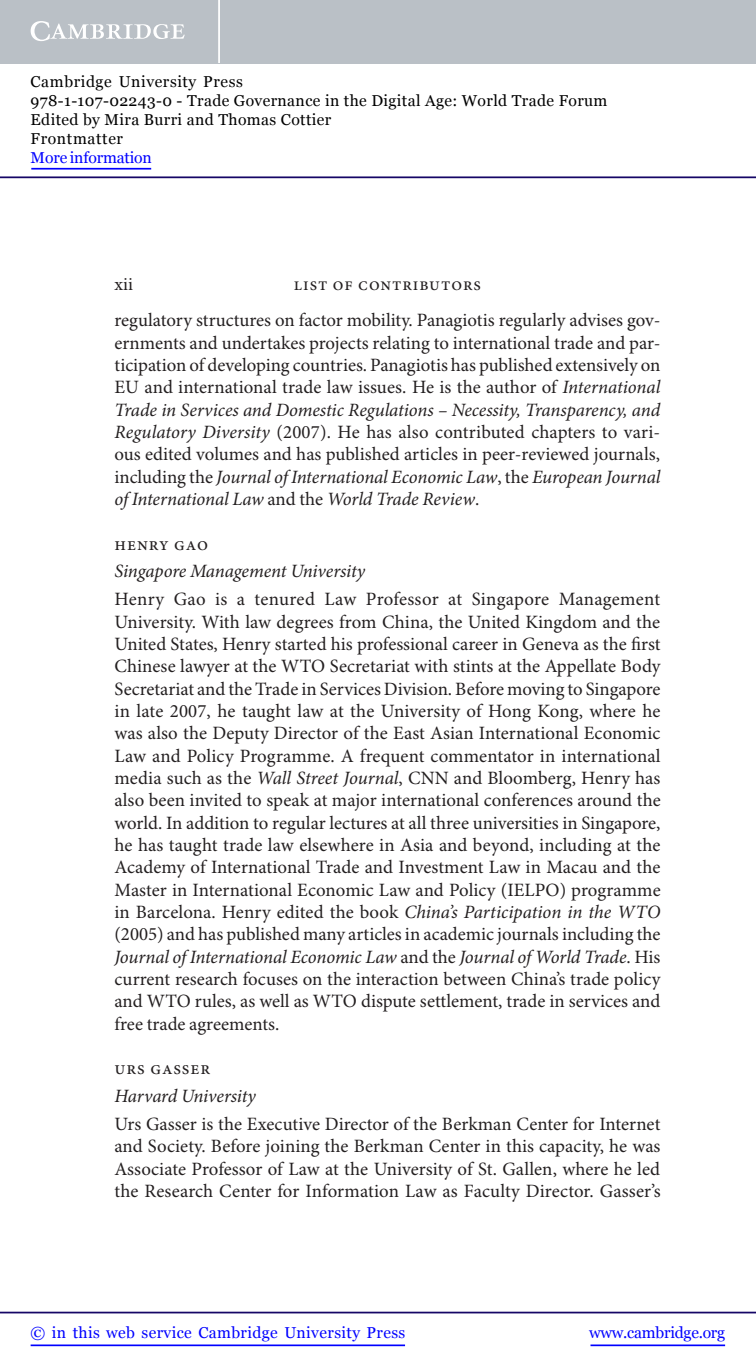
<style>
.page{position:relative;width:756px;height:1371px;background:#fff}
.page>*{position:absolute;margin:0;border:0;box-sizing:border-box;transform-origin:0 0}
.t1{font:18.9px/22.2px "Minion Pro";letter-spacing:.015em;color:#231f20;text-align:justify}
.t2{font:18.9px/27.8px "Minion Pro";letter-spacing:.035em;color:#231f20}
.t3{font:18.9px/27.8px "Minion Pro";letter-spacing:.045em;color:#231f20}
.t4{font:18.38px "Minion Pro";letter-spacing:.05em;color:#231f20}
.t5{font:15.75px/18.9px "Georgia";letter-spacing:.025em;color:#000}
.t6{font:15.75px "Georgia";letter-spacing:.025em;color:#00f}
.t7{font:15.75px "Georgia";letter-spacing:-.015em;color:#00f}
.t8{font:15.75px "Georgia";letter-spacing:-.01em;color:#00f}
.s1{font-style:italic}
</style>
<div class="page">
<hr style="left:591px;top:1344px;width:134px;height:1px;background:#00f">
<hr style="left:0;top:1311px;width:756px;height:2px;background:#150666">
<hr style="left:31px;top:1344px;width:374px;height:1px;background:#00f">
<div style="left:0;top:0;width:756px;height:63px;background:#bac0c6"></div>
<svg style="left:31px;top:21px;width:154px;height:20px"></svg>
<hr style="left:218px;top:0;width:2px;height:63px;background:#fff">
<hr style="left:0;top:176px;width:756px;height:2px;background:#150666">
<hr style="left:31px;top:168px;width:120px;height:1px;background:#00f">
<p class="t5" style="left:31px;top:72px;width:578px">Cambridge University Press<br>978-1-107-02243-0 - Trade Governance in the Digital Age: World Trade Forum Edited by Mira Burri and Thomas Cottier<br>Frontmatter</p>
<p class="t8" style="left:31px;top:148px;width:123px">More information</p>
<p class="t4" style="left:115px;top:273px;width:20px">xii</p>
<p class="t4" style="left:294px;top:273px;width:189px">List of contributors</p>
<p class="t1" style="left:114px;top:310px;width:548px">regulatory structures on factor mobility. Panagiotis regularly advises gov&shy;ernments and undertakes projects relating to international trade and par&shy;ticipation of developing countries. Panagiotis has published extensively on EU and international trade law issues. He is the author of <span class="s1">International Trade in Services and Domestic Regulations – Necessity, Transparency, and Regulatory Diversity</span> (2007). He has also contributed chapters to vari&shy;ous edited volumes and has published articles in peer-reviewed journals, including the <span class="s1">Journal of International Economic Law</span>, the <span class="s1">European Journal of International Law</span> and the <span class="s1">World Trade Review</span>.</p>
<p class="t2" style="left:114px;top:530px;width:547px">Henry Gao<br><span class="s1">Singapore Management University<br></span>Henry Gao is a tenured Law Professor at Singapore Management</p>
<p class="t1" style="left:114px;top:611px;width:548px">University. With law degrees from China, the United Kingdom and the United States, Henry started his professional career in Geneva as the first Chinese lawyer at the WTO Secretariat with stints at the Appellate Body Secretariat and the Trade in Services Division. Before moving to Singapore in late 2007, he taught law at the University of Hong Kong, where he was also the D eputy Director of the East Asian International Economic Law and Policy Programme. A frequent commentator in international media such as the <span class="s1">Wall Street Journal</span>, CNN</p>
<p class="t1" style="left:114px;top:767px;width:548px;text-indent:339px">and Bloomberg, Henry has also been invited to speak at major international conferences around the world. In addition to regular lectures at all three universities in Singapore, he has taught trade law elsewhere in Asia and beyond, including at the Academy of International Trade and Investment Law in Macau and the Master in International Economic Law and Policy (IELPO) programme in Barcelona. Henry edited the book <span class="s1">China’s Participation in the WTO </span>(2005) and has published many articles in academic journals including the <span class="s1">Journal of International Economic Law</span> and the <span class="s1">Journal of World Trade</span>. His current research focuses on the interaction between China’s trade policy and WTO rules, as well as WTO dispute settlement, trade in services and free trade agreements.</p>
<p class="t3" style="left:114px;top:1054px;width:547px">Urs Gasser<br><span class="s1">Harvard University<br></span>Urs Gasser is the Executive Director of the Berkman Center for Internet</p>
<p class="t1" style="left:114px;top:1135px;width:548px">and Society. Before joining the Berkman Center in this capacity, he was Associate Professor of Law at the University of St. Gallen, where he led the Research Center for Information Law as Faculty Director. Gasser’s</p>
<p class="t6" style="left:31px;top:1323px;width:376px">© in this web service Cambridge University Press</p>
<p class="t7" style="left:589px;top:1323px;width:137px">www.cambridge.org</p>
</div>
